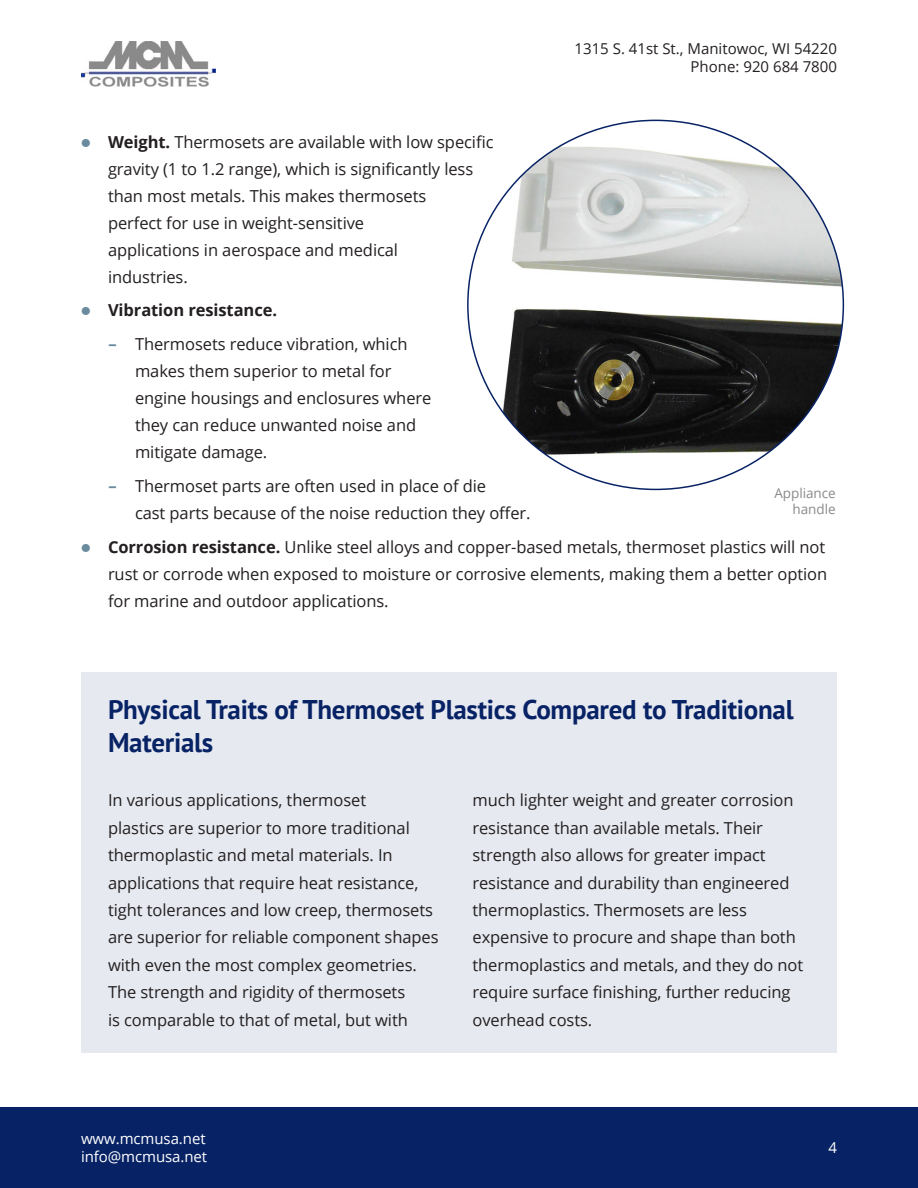
<style>
.page{position:relative;width:918px;height:1188px;background:#fff}
.page>*{position:absolute;margin:0;border:0;box-sizing:border-box;transform-origin:0 0}
.Heading_1{font:700 27px/32.8px "PT Sans";letter-spacing:-.01em;color:#082365}
.Body_Text{font:16.5px/27.5px "Open Sans";letter-spacing:-.005em;color:#231f20}
.t1{font:700 16.5px "Open Sans";letter-spacing:-.005em;color:#231f20}
.t2{font:15px/18px "Open Sans";color:#231f20;text-align:right}
.t3{font:15px/18px "Open Sans";letter-spacing:-.005em;color:#fff}
.Body_Caption{font:13.5px/16.2px "Open Sans";letter-spacing:-.005em;color:#8a8a8a;text-align:right}
.s1{font-family:"Lato";font-weight:900;color:#6a8a9d}
.s2{font-weight:700}
</style>
<div class="page">
<div style="left:0;top:1107px;width:918px;height:81px;background:#082365"></div>
<img style="left:81px;top:42px;width:135px;height:44px">
<img style="left:468px;top:120px;width:375px;height:369px">
<div style="left:81px;top:672px;width:756px;height:381px;background:#e6e9f0"></div>
<p class="t2" style="left:575px;top:39px;width:264px">1315 S. 41st St., Manitowoc, WI 54220<br>Phone: 920 684 7800</p>
<p class="Body_Text" style="left:108px;top:128px;width:387px;line-height:27px;text-indent:-27px"><span class="s1">•</span> <span class="s2">Weight.</span> Thermosets are available with low specific gravity (1 to 1.2 range), which is significantly less than most metals. This makes thermosets<br>perfect for use in weight-sensitive<br>applications in aerospace and medical<br>industries.</p>
<p class="t1" style="left:81px;top:299px;width:198px"><span class="s1">•</span> Vibration resistance.</p>
<p class="Body_Text" style="left:135px;top:330px;width:298px;line-height:27px;text-indent:-27px"><span class="s1">ҽ</span> Thermosets reduce vibration, which makes them superior to metal for engine housings and enclosures where they can reduce unwanted noise and mitigate damage.</p>
<p class="Body_Text" style="left:135px;top:472px;width:397px;line-height:27px;text-indent:-27px"><span class="s1">ҽ</span> Thermoset parts are often used in place of die<br>cast parts because of the noise reduction they offer.</p>
<p class="Body_Text" style="left:108px;top:533px;width:721px;line-height:27px;text-align:justify;text-indent:-27px"><span class="s1">•</span> <span class="s2">Corrosion resistance.</span> Unlike steel alloys and copper-based metals, thermoset plastics will not rust or corrode when exposed to moisture or corrosive elements, making them a better option for marine and outdoor applications.</p>
<p class="Body_Caption" style="left:774px;top:484px;width:63px">Appliance handle</p>
<p class="Heading_1" style="left:108px;top:693px;width:687px">Physical Traits of Thermoset Plastics Compared to Traditional<br>Materials</p>
<p class="Body_Text" style="left:108px;top:786px;width:332px">In various applications, thermoset<br>plastics are superior to more traditional thermoplastic and metal materials. In applications that require heat resistance, tight tolerances and low creep, thermosets are superior for reliable component shapes with even the most complex geometries.<br>The strength and rigidity of thermosets<br>is comparable to that of metal, but with</p>
<p class="Body_Text" style="left:472px;top:786px;width:332px">much lighter weight and greater corrosion resistance than available metals. Their strength also allows for greater impact resistance and durability than engineered thermoplastics. Thermosets are less expensive to procure and shape than both thermoplastics and metals, and they do not require surface finishing, further reducing overhead costs.</p>
<p class="t3" style="left:81px;top:1129px;width:128px">www.mcmusa.net info@mcmusa.net</p>
<p class="t3" style="left:828px;top:1138px;width:10px">4</p>
</div>
